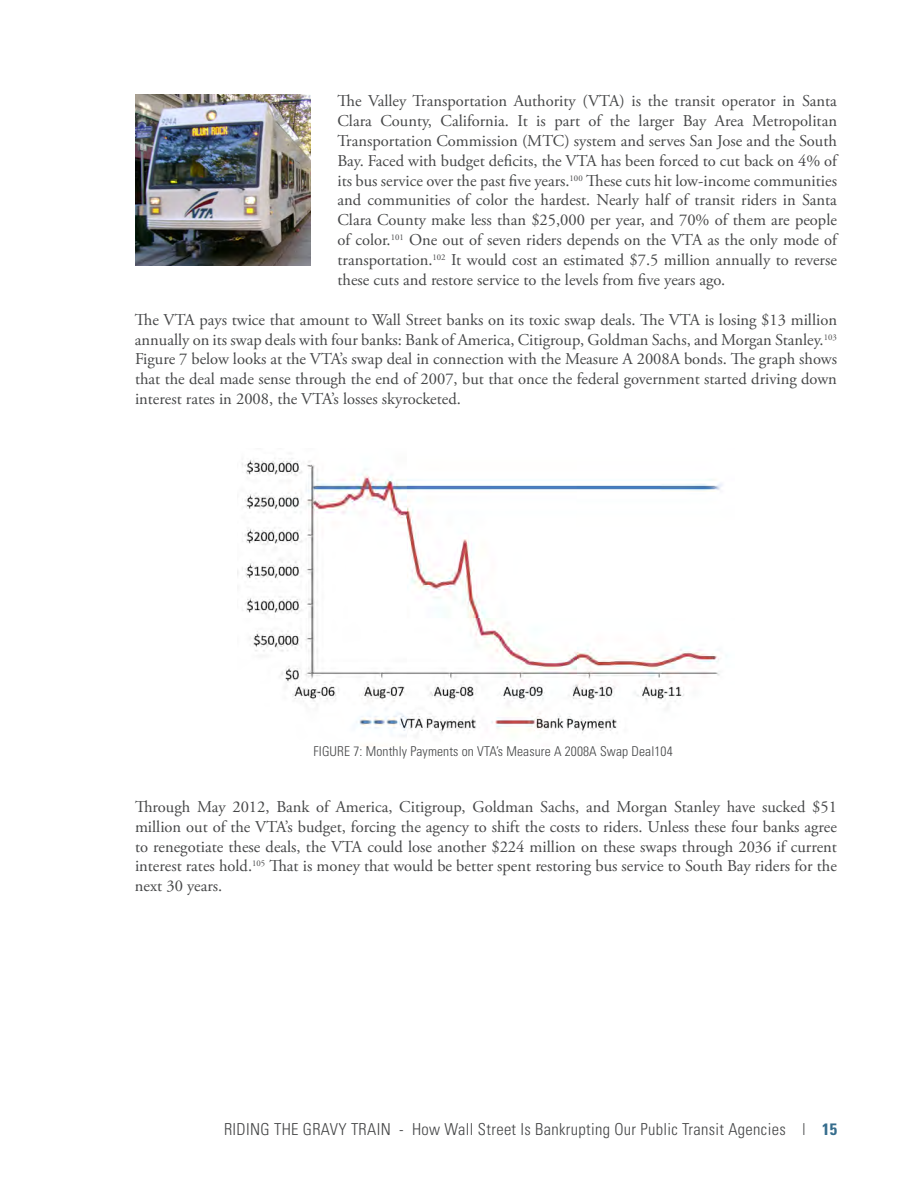
<style>
.page{position:relative;width:918px;height:1188px;background:#fff}
.page>*{position:absolute;margin:0;border:0;box-sizing:border-box;transform-origin:0 0}
.t1{font:16.5px/19.8px "Adobe Garamond Pro";color:#454647;text-align:justify}
.t2{font:300 condensed 16.5px "Univers";letter-spacing:.02em;color:#454647}
.t3{font:300 condensed 13.5px "Univers";letter-spacing:.01em;color:#454647}
.s1{font-weight:700;color:#366d8d}
</style>
<div class="page">
<img style="left:242px;top:458px;width:481px;height:278px">
<img style="left:135px;top:94px;width:175px;height:171px">
<p class="t1" style="left:337px;top:92px;width:501px">The Valley Transportation Authority (VTA) is the transit operator in Santa Clara County, California. It is part of the larger Bay Area Metropolitan Transportation Commission (MTC) system and serves San Jose and the South Bay. Faced with budget deficits, the VTA has been forced to cut back on 4% of its bus service over the past five years.<sup>100</sup> These cuts hit low-income communities and communities of color the hardest. Nearly half of transit riders in Santa Clara County make less than $25,000 per year, and 70% of them are people of color.<sup>101</sup> One out of seven riders depends on the VTA as the only mode of transportation.<sup>102</sup> It would cost an estimated $7.5 million annually to reverse these cuts and restore service to the levels from five years ago.</p>
<p class="t1" style="left:135px;top:310px;width:704px">The VTA pays twice that amount to Wall Street banks on its toxic swap deals. The VTA is losing $13 million annually on its swap deals with four banks: Bank of America, Citigroup, Goldman Sachs, and Morgan Stanley.<sup>103<br></sup>Figure 7 below looks at the VTA’s swap deal in connection with the Measure A 2008A bonds. The graph shows that the deal made sense through the end of 2007, but that once the federal government started driving down interest rates in 2008, the VTA’s losses skyrocketed.</p>
<p class="t3" style="left:314px;top:743px;width:361px">FIGURE 7: Monthly Payments on VTA’s Measure A 2008A Swap Deal104</p>
<p class="t1" style="left:135px;top:798px;width:703px">Through May 2012, Bank of America, Citigroup, Goldman Sachs, and Morgan Stanley have sucked $51 million out of the VTA’s budget, forcing the agency to shift the costs to riders. Unless these four banks agree to renegotiate these deals, the VTA could lose another $224 million on these swaps through 2036 if current interest rates hold.<sup>105</sup> That is money that would be better spent restoring bus service to South Bay riders for the next 30 years.</p>
<p class="t2" style="left:224px;top:1119px;width:614px">RIDING THE GRAVY TRAIN - How Wall Street Is Bankrupting Our Public Transit Agencies | <span class="s1">15</span></p>
</div>
